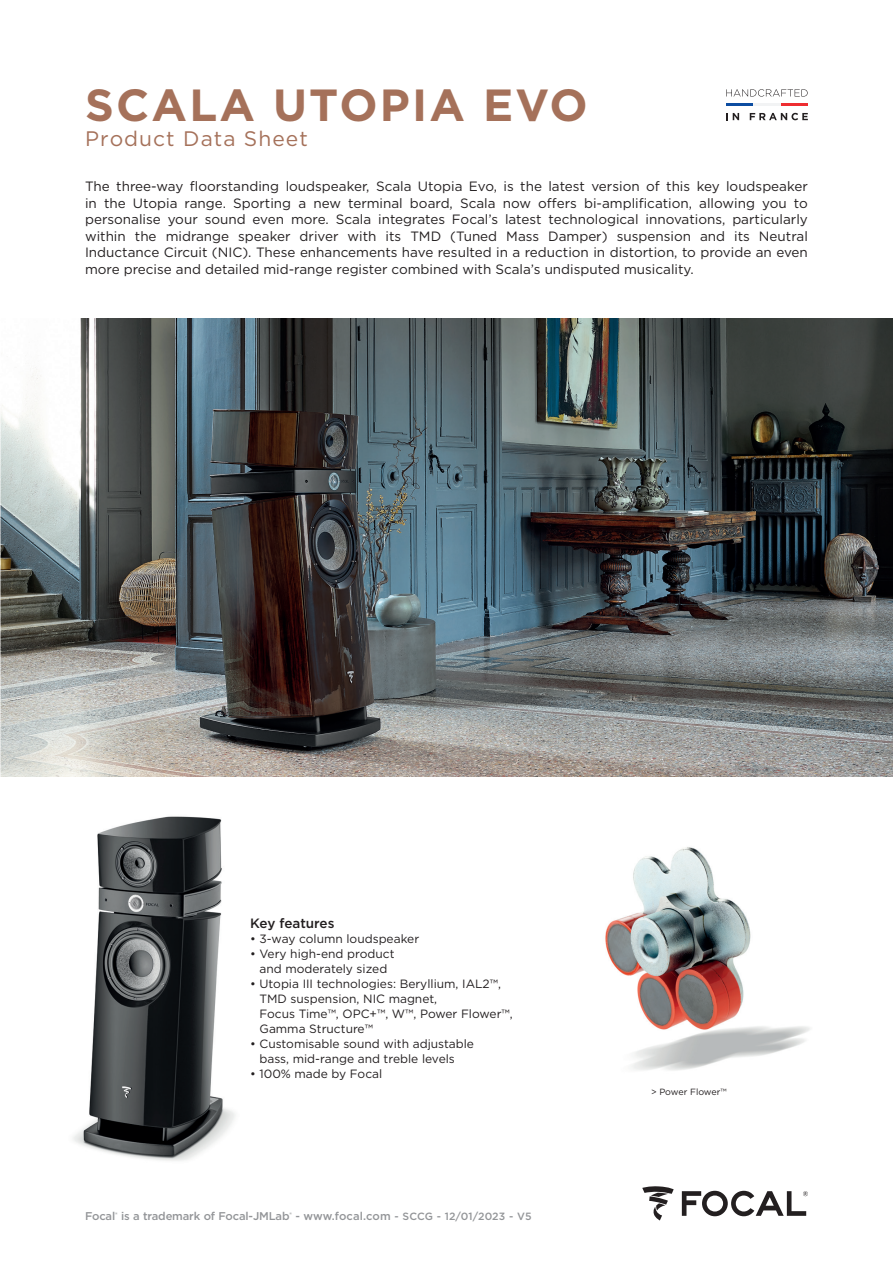
<style>
.page{position:relative;width:893px;height:1263px;background:#fff}
.page>*{position:absolute;margin:0;border:0;box-sizing:border-box;transform-origin:0 0}
.t1{font:700 45px "Gotham";letter-spacing:.05em;color:#a5715a}
.t2{font:21px "Gotham";letter-spacing:.05em;color:#a5715a}
.t3{font:13.5px/16.5px "Gotham";color:#231f20;text-align:justify}
.t4{font:500 13.5px "Gotham";letter-spacing:-.005em;color:#231f20}
.t5{font:12px/15px "Gotham";color:#231f20}
.Normal_e{font:500 11.25px "Gotham";letter-spacing:-.015em;color:#939598}
.t6{font:9px "Gotham";letter-spacing:-.005em;color:#231f20}
.s1{font-size:10.5px}
</style>
<div class="page">
<img style="left:0;top:319px;width:893px;height:457px">
<img style="left:73px;top:816px;width:162px;height:345px">
<img style="left:605px;top:847px;width:205px;height:224px">
<svg style="left:642px;top:1186px;width:32px;height:34px"></svg>
<svg style="left:682px;top:1191px;width:126px;height:25px"></svg>
<hr style="left:726px;top:104px;width:27px;height:2px;background:#0d4da1">
<hr style="left:781px;top:104px;width:27px;height:2px;background:#ee2d31">
<hr style="left:753px;top:104px;width:28px;height:2px;background:#f2f3f4">
<svg style="left:726px;top:113px;width:13px;height:7px"></svg>
<svg style="left:750px;top:113px;width:58px;height:7px"></svg>
<svg style="left:726px;top:89px;width:82px;height:8px"></svg>
<p class="t1" style="left:85px;top:75px;width:504px">SCALA UTOPIA EVO</p>
<p class="t2" style="left:85px;top:125px;width:224px">Product Data Sheet</p>
<p class="t3" style="left:85px;top:178px;width:724px">The three-way floorstanding loudspeaker, Scala Utopia Evo, is the latest version of this key loudspeaker in the Utopia range. Sporting a new terminal board, Scala now offers bi-amplification, allowing you to personalise your sound even more. Scala integrates Focal’s latest technological innovations, particularly within the midrange speaker driver with its TMD (Tuned Mass Damper) suspension and its Neutral Inductance Circuit (NIC). These enhancements have resulted in a reduction in distortion, to provide an even more precise and detailed mid-range register combined with Scala’s undisputed musicality.</p>
<p class="t4" style="left:250px;top:914px;width:86px">Key features</p>
<p class="t5" style="left:250px;top:931px;width:171px">• 3-way column loudspeaker</p>
<p class="t5" style="left:250px;top:946px;width:146px;text-align:center">• Very high-end product and moderately sized</p>
<p class="t5" style="left:259px;top:976px;width:255px;text-indent:-9px">• Utopia III technologies: Beryllium, IAL2™,<br>TMD suspension, NIC magnet,<br>Focus Time™, OPC+™, W™, Power Flower™,<br>Gamma Structure™</p>
<p class="t5" style="left:259px;top:1036px;width:216px;text-indent:-9px">• Customisable sound with adjustable bass, mid-range and treble levels</p>
<p class="t5" style="left:250px;top:1066px;width:134px">• 100% made by Focal</p>
<p class="Normal_e" style="left:85px;top:1209px;width:448px">Focal<sup>®</sup> is a trademark of Focal-JMLab<sup>®</sup> - www.focal.com <span class="s1">- SCCG - 12/01/2023 - V5</span></p>
<p class="t6" style="left:651px;top:1086px;width:77px">&gt; Power Flower™</p>
</div>
